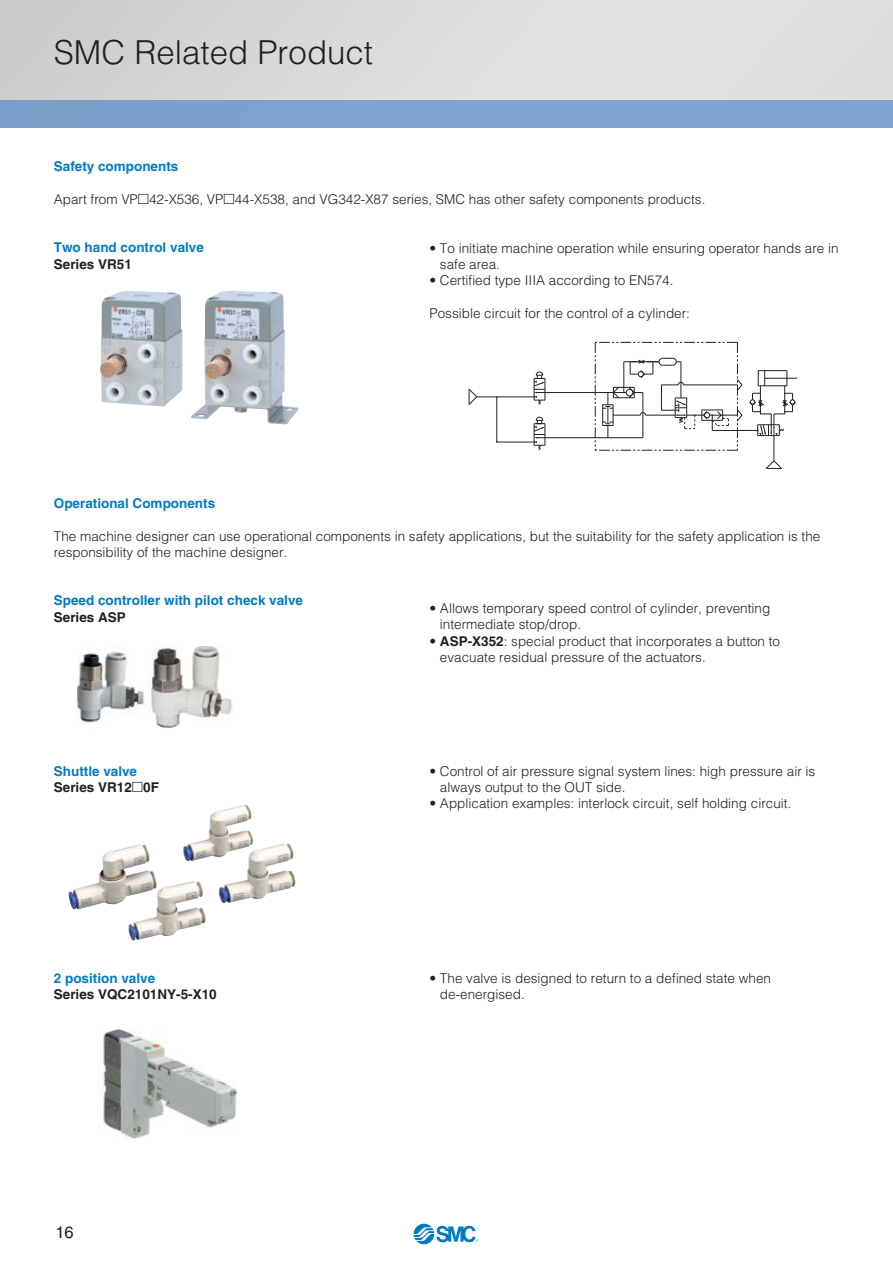
<style>
.page{position:relative;width:893px;height:1263px;background:#fff}
.page>*{position:absolute;margin:0;border:0;box-sizing:border-box;transform-origin:0 0}
.t1{font:300 33px "Helvetica";color:#231f20}
.t2{font:16.5px "Helvetica";color:#231f20}
.t3{font:300 13.5px/16.2px "Helvetica";color:#231f20}
.t4{font:700 13.5px/16.2px "Helvetica";color:#007bc2}
.t5{font:700 13.5px "Helvetica";color:#231f20}
.s1{font-family:"European Pi Three";font-weight:400}
.s2{font-weight:700}
.s3{color:#231f20}
.s4{font-family:"European Pi Three";font-weight:400;color:#231f20}
</style>
<div class="page">
<svg style="left:0;top:0;width:892px;height:100px;background:#dadada"></svg>
<svg style="left:413px;top:1224px;width:65px;height:20px"></svg>
<svg style="left:0;top:127px;width:892px;height:1px"></svg>
<div style="left:0;top:100px;width:892px;height:27px;background:#7ea3cd"></div>
<img style="left:77px;top:646px;width:156px;height:83px">
<img style="left:100px;top:291px;width:82px;height:116px">
<img style="left:191px;top:291px;width:107px;height:133px">
<svg style="left:533px;top:417px;width:12px;height:33px"></svg>
<svg style="left:533px;top:371px;width:12px;height:34px"></svg>
<hr style="left:764px;top:378px;width:33px;height:1px;background:#231f20">
<hr style="left:545px;top:437px;width:50px;height:1px;background:#231f20">
<hr style="left:545px;top:392px;width:50px;height:1px;background:#231f20">
<hr style="left:496px;top:397px;width:1px;height:45px;background:#231f20">
<hr style="left:497px;top:442px;width:37px;height:1px;background:#231f20">
<hr style="left:476px;top:397px;width:58px;height:1px;background:#231f20">
<svg style="left:468px;top:389px;width:9px;height:16px"></svg>
<svg style="left:595px;top:342px;width:201px;height:127px"></svg>
<img style="left:74px;top:805px;width:222px;height:104px">
<img style="left:99px;top:1029px;width:139px;height:110px">
<h1 class="t1" style="left:54px;top:40px;width:321px">SMC Related Product</h1>
<p class="t4" style="left:54px;top:160px;width:126px">Safety components</p>
<p class="t3" style="left:54px;top:192px;width:653px">Apart from VP<span class="s1">-</span>42-X536, VP<span class="s1">-</span>44-X538, and VG342-X87 series, SMC has other safety components products.</p>
<p class="t4" style="left:54px;top:241px;width:152px">Two hand control valve</p>
<p class="t5" style="left:54px;top:259px;width:80px">Series VR51</p>
<p class="t3" style="left:440px;top:241px;width:400px;text-indent:-11px">• To initiate machine operation while ensuring operator hands are in safe area.</p>
<p class="t3" style="left:429px;top:274px;width:245px">• Certified type IIIA according to EN574.</p>
<p class="t3" style="left:429px;top:306px;width:262px">Possible circuit for the control of a cylinder:</p>
<p class="t4" style="left:54px;top:497px;width:163px">Operational Components</p>
<p class="t3" style="left:54px;top:529px;width:768px">The machine designer can use operational components in safety applications, but the suitability for the safety application is the responsibility of the machine designer.</p>
<p class="t4" style="left:54px;top:594px;width:251px">Speed controller with pilot check valve</p>
<p class="t5" style="left:54px;top:612px;width:74px">Series ASP</p>
<p class="t3" style="left:440px;top:602px;width:332px;text-indent:-11px">• Allows temporary speed control of cylinder, preventing intermediate stop/drop.</p>
<p class="t3" style="left:440px;top:634px;width:341px;text-indent:-11px">• <span class="s2">ASP-X352</span>: special product that incorporates a button to evacuate residual pressure of the actuators.</p>
<p class="t4" style="left:54px;top:764px;width:107px">Shuttle valve<br><span class="s3">Series VR12</span><span class="s4">-</span><span class="s3">0F</span></p>
<p class="t4" style="left:54px;top:971px;width:103px">2 position valve</p>
<p class="t5" style="left:54px;top:989px;width:164px">Series VQC2101NY-5-X10</p>
<p class="t2" style="left:55px;top:1226px;width:20px">16</p>
<p class="t3" style="left:440px;top:764px;width:377px;text-indent:-11px">• Control of air pressure signal system lines: high pressure air is always output to the OUT side.</p>
<p class="t3" style="left:429px;top:797px;width:363px">• Application examples: interlock circuit, self holding circuit.</p>
<p class="t3" style="left:440px;top:971px;width:332px;text-indent:-11px">• The valve is designed to return to a defined state when de-energised.</p>
</div>
